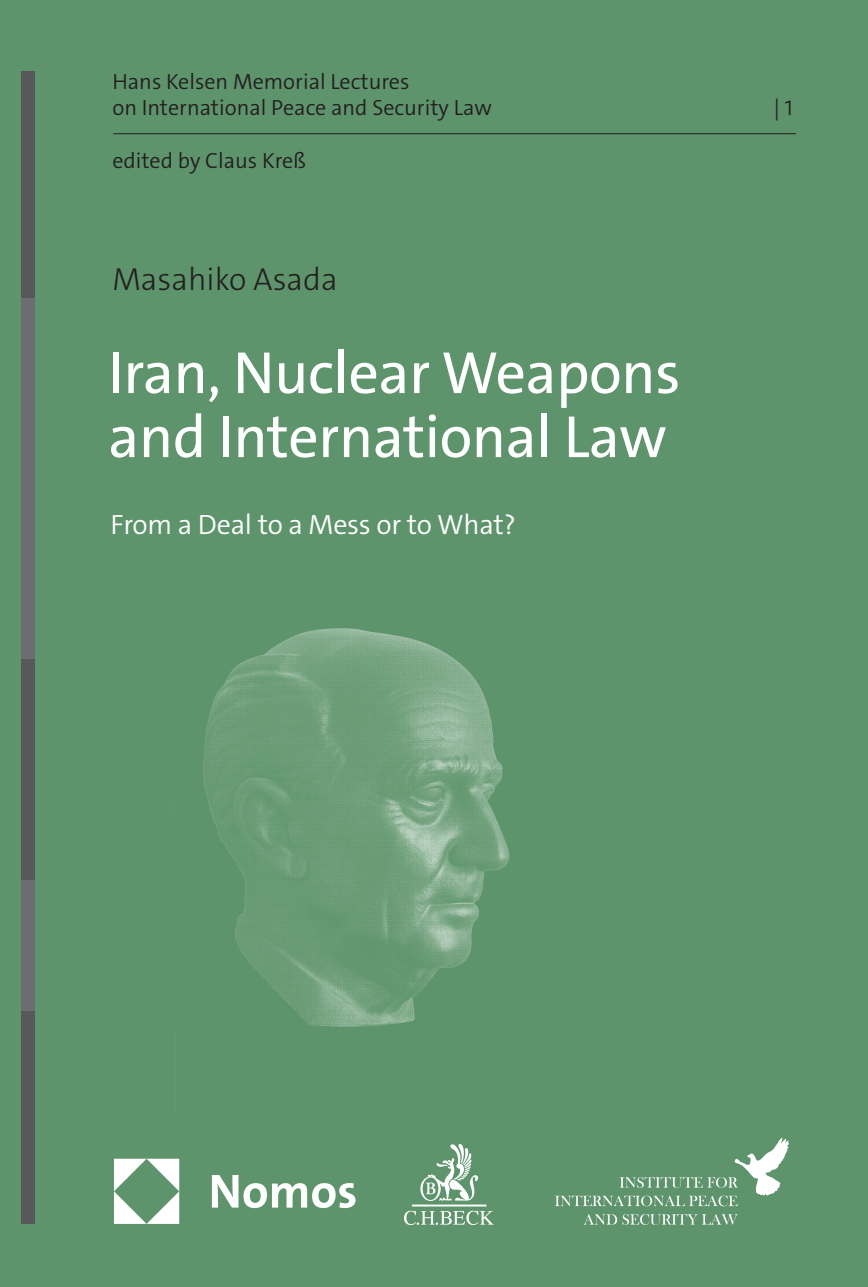
<style>
.page{position:relative;width:868px;height:1287px;background:#fff}
.page>*{position:absolute;margin:0;border:0;box-sizing:border-box;transform-origin:0 0}
.t1{font:60px/64px "The Sans C5";letter-spacing:-.01em;color:#fff}
.t2{font:300 32px "The Sans C5";color:#231f20}
.t3{font:300 28px "The Sans C5";letter-spacing:-.01em;color:#fff}
.t4{font:300 22px/26.4px "The Sans C5";color:#231f20}
</style>
<div class="page">
<div style="left:0;top:0;width:867px;height:1287px;background:#5e946b"></div>
<div style="left:21px;top:71px;width:14px;height:227px;background:#57585a"></div>
<div style="left:21px;top:298px;width:14px;height:363px;background:#6c6d70"></div>
<div style="left:21px;top:660px;width:14px;height:221px;background:#57585a"></div>
<div style="left:21px;top:1011px;width:14px;height:213px;background:#57585a"></div>
<div style="left:21px;top:881px;width:14px;height:130px;background:#6c6d70"></div>
<svg style="left:212px;top:1175px;width:143px;height:33px"></svg>
<svg style="left:114px;top:1159px;width:65px;height:65px"></svg>
<svg style="left:583px;top:1214px;width:154px;height:11px"></svg>
<svg style="left:555px;top:1138px;width:234px;height:68px"></svg>
<img style="left:404px;top:1144px;width:89px;height:80px">
<hr style="left:113px;top:133px;width:682px;height:1px;background:#231f20">
<img style="left:203px;top:628px;width:307px;height:399px">
<p class="t4" style="left:112px;top:68px;width:381px">Hans Kelsen Memorial Lectures<br>on International Peace and Security Law</p>
<p class="t4" style="left:112px;top:148px;width:195px">edited by Claus Kreß</p>
<h2 class="t2" style="left:112px;top:259px;width:227px">Masahiko Asada</h2>
<h1 class="t1" style="left:108px;top:341px;width:574px">Iran, Nuclear Weapons and International Law</h1>
<p class="t3" style="left:111px;top:506px;width:407px">From a Deal to a Mess or to What?</p>
<p class="t4" style="left:773px;top:95px;width:21px">| 1</p>
</div>
